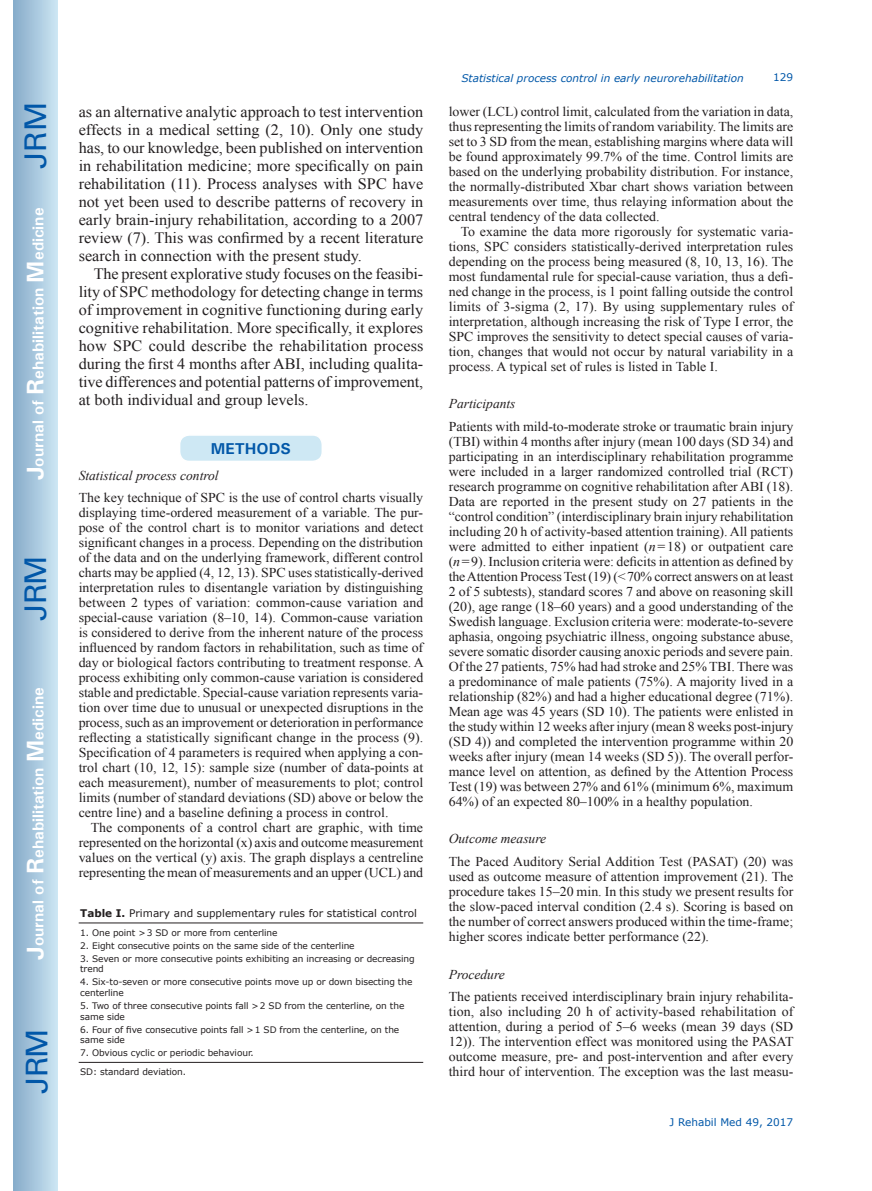
<style>
.page{position:relative;width:872px;height:1191px;background:#fff}
.page>*{position:absolute;margin:0;border:0;box-sizing:border-box;transform-origin:0 0}
.t1{font:30px "Univers";letter-spacing:-.03em;color:#0157a8}
.t2{font:15.75px/18px "Times New Roman";color:#231f20;text-align:justify}
.t3{font:700 15.75px "Univers";color:#fff}
.t4{font:700 15.75px "Univers";color:#0157a8}
.t5{font:13.5px/15px "Times New Roman";color:#231f20;text-align:justify}
.t6{font:italic 13.5px "Times New Roman";color:#231f20}
.t7{font:10.5px "Verdana";color:#231f20}
.t8{font:italic 10.5px "Verdana";color:#0157a8}
.t9{font:10.5px "Verdana";color:#0157a8}
.t10{font:9px/10.8px "Verdana";letter-spacing:-.01em;color:#231f20}
.s1{font-size:24px}
.s2{font-weight:700}
.s3{font-style:italic}
</style>
<div class="page">
<div style="left:14px;top:0;width:43px;height:1191px;background:linear-gradient(to right,#88acca,#cbe5f2)"></div>
<div style="left:180px;top:435px;width:142px;height:26px;background:#cee8f4;border-radius:10px"></div>
<div style="left:179px;top:434px;width:144px;height:28px;border:2px solid #fff;border-radius:10px"></div>
<hr style="left:79px;top:1062px;width:344px;height:1px;background:#231f20">
<hr style="left:79px;top:922px;width:344px;height:1px;background:#231f20">
<h1 class="t1" style="left:18px;top:169px;width:68px;rotate:-90deg">JRM</h1>
<p class="t3" style="left:28px;top:480px;width:274px;rotate:-90deg"><span class="s1">J</span>ournal of <span class="s1">R</span>ehabilitation <span class="s1">M</span>edicine</p>
<h1 class="t1" style="left:18px;top:620px;width:67px;rotate:-90deg">JRM</h1>
<p class="t3" style="left:28px;top:959px;width:274px;rotate:-90deg"><span class="s1">J</span>ournal of <span class="s1">R</span>ehabilitation <span class="s1">M</span>edicine</p>
<h1 class="t1" style="left:19px;top:1093px;width:67px;rotate:-90deg">JRM</h1>
<p class="t2" style="left:79px;top:103px;width:346px">as an alternative analytic approach to test intervention effects in a medical setting (2, 10). Only one study has, to our knowledge, been published on intervention in rehabilitation medicine; more specifically on pain rehabilitation (11). Process analyses with SPC have not yet been used to describe patterns of recovery in early brain-injury rehabilitation, according to a 2007 review (7). This was confirmed by a recent literature search in connection with the present study.</p>
<p class="t2" style="left:79px;top:265px;width:346px;text-indent:15px">The present explorative study focuses on the feasibi&shy;lity of SPC methodology for detecting change in terms of improvement in cognitive functioning during early cognitive rehabilitation. More specifically, it explores how SPC could describe the rehabilitation process during the first 4 months after ABI, including qualita&shy;tive differences and potential patterns of improvement, at both individual and group levels.</p>
<p class="t4" style="left:211px;top:439px;width:82px">METHODS</p>
<p class="t6" style="left:79px;top:466px;width:141px">Statistical process control</p>
<p class="t5" style="left:79px;top:490px;width:347px">The key technique of SPC is the use of control charts visually displaying time-ordered measurement of a variable. The pur&shy;pose of the control chart is to monitor variations and detect significant changes in a process. Depending on the distribution of the data and on the underlying framework, different control charts may be applied (4, 12, 13). SPC uses statistically-derived interpretation rules to disentangle variation by distinguishing between 2 types of variation: common-cause variation and special-cause variation (8–10, 14). Common-cause variation is considered to derive from the inherent nature of the process influenced by random factors in rehabilitation, such as time of day or biological factors contributing to treatment response. A process exhibiting only common-cause variation is considered stable and predictable. Special-cause variation represents varia&shy;tion over time due to unusual or unexpected disruptions in the process, such as an improvement or deterioration in performance reflecting a statistically significant change in the process (9).<br>Specification of 4 parameters is required when applying a con&shy;trol chart (10, 12, 15): sample size (number of data-points at each measurement), number of measurements to plot; control limits (number of standard deviations (SD) above or below the centre line) and a baseline defining a process in control.</p>
<p class="t5" style="left:79px;top:820px;width:346px;text-indent:12px">The components of a control chart are graphic, with time represented on the horizontal (x) axis and outcome measurement values on the vertical (y) axis. The graph displays a centreline representing the mean of measurements and an upper (UCL) and</p>
<p class="t7" style="left:80px;top:906px;width:338px"><span class="s2">Table I.</span> Primary and supplementary rules for statistical control</p>
<p class="t10" style="left:80px;top:927px;width:199px">1. One point &gt;3 SD or more from centerline</p>
<p class="t10" style="left:80px;top:940px;width:276px">2. Eight consecutive points on the same side of the centerline</p>
<p class="t10" style="left:80px;top:952px;width:336px">3. Seven or more consecutive points exhibiting an increasing or decreasing trend</p>
<p class="t10" style="left:80px;top:976px;width:334px">4. Six-to-seven or more consecutive points move up or down bisecting the centerline</p>
<p class="t10" style="left:80px;top:1000px;width:326px">5. Two of three consecutive points fall &gt;2 SD from the centerline, on the same side</p>
<p class="t10" style="left:80px;top:1024px;width:321px">6. Four of five consecutive points fall &gt;1 SD from the centerline, on the same side</p>
<p class="t10" style="left:80px;top:1043px;width:175px;line-height:18.9px">7. Obvious cyclic or periodic behaviour.<br>SD: standard deviation.</p>
<p class="t8" style="left:461px;top:71px;width:284px">Statistical process control in early neurorehabilitation</p>
<p class="t9" style="left:773px;top:70px;width:22px">129</p>
<p class="t5" style="left:449px;top:103px;width:346px">lower (LCL) control limit, calculated from the variation in data, thus representing the limits of random variability. The limits are set to 3 SD from the mean, establishing margins where data will be found approximately 99.7% of the time. Control limits are based on the underlying probability distribution. For instance, the normally-distributed Xbar chart shows variation between measurements over time, thus relaying information about the central tendency of the data collected.</p>
<p class="t5" style="left:449px;top:223px;width:346px;text-indent:12px">To examine the data more rigorously for systematic varia&shy;tions, SPC considers statistically-derived interpretation rules depending on the process being measured (8, 10, 13, 16). The most fundamental rule for special-cause variation, thus a defi&shy;ned change in the process, is 1 point falling outside the control limits of 3-sigma (2, 17). By using supplementary rules of interpretation, although increasing the risk of Type I error, the SPC improves the sensitivity to detect special causes of varia&shy;tion, changes that would not occur by natural variability in a process. A typical set of rules is listed in Table I.</p>
<p class="t6" style="left:449px;top:394px;width:68px">Participants</p>
<p class="t5" style="left:449px;top:418px;width:346px">Patients with mild-to-moderate stroke or traumatic brain injury (TBI) within 4 months after injury (mean 100 days (SD 34) and participating in an interdisciplinary rehabilitation programme were included in a larger randomized controlled trial (RCT) research programme on cognitive rehabilitation after ABI (18).<br>Data are reported in the present study on 27 patients in the “control condition” (interdisciplinary brain injury rehabilitation including 20 h of activity-based attention training). All patients were admitted to either inpatient (<span class="s3">n</span>=18) or outpatient care (<span class="s3">n</span>=9). Inclusion criteria were: deficits in attention as defined by the Attention Process Test (19) (&lt;70% correct answers on at least 2 of 5 subtests), standard scores 7 and above on reasoning skill (20), age range (18–60 years) and a good understanding of the Swedish language. Exclusion criteria were: moderate-to-severe aphasia, ongoing psychiatric illness, ongoing substance abuse, severe somatic disorder causing anoxic periods and severe pain.<br>Of the 27 patients, 75% had had stroke and 25% TBI. There was a predominance of male patients (75%). A majority lived in a relationship (82%) and had a higher educational degree (71%).<br>Mean age was 45 years (SD 10). The patients were enlisted in the study within 12 weeks after injury (mean 8 weeks post-injury (SD 4)) and completed the intervention programme within 20 weeks after injury (mean 14 weeks (SD 5)). The overall perfor&shy;mance level on attention, as defined by the Attention Process Test (19) was between 27% and 61% (minimum 6%, maximum 64%) of an expected 80–100% in a healthy population.</p>
<p class="t6" style="left:449px;top:829px;width:99px">Outcome measure</p>
<p class="t5" style="left:449px;top:853px;width:346px">The Paced Auditory Serial Addition Test (PASAT) (20) was used as outcome measure of attention improvement (21). The procedure takes 15–20 min. In this study we present results for the slow-paced interval condition (2.4 s). Scoring is based on the number of correct answers produced within the time-frame; higher scores indicate better performance (22).</p>
<p class="t6" style="left:449px;top:964px;width:57px">Procedure</p>
<p class="t5" style="left:449px;top:988px;width:346px">The patients received interdisciplinary brain injury rehabilita&shy;tion, also including 20 h of activity-based rehabilitation of attention, during a period of 5–6 weeks (mean 39 days (SD 12)). The intervention effect was monitored using the PASAT outcome measure, pre- and post-intervention and after every third hour of intervention. The exception was the last measu-</p>
<p class="t9" style="left:669px;top:1114px;width:125px">J Rehabil Med 49, 2017</p>
</div>
